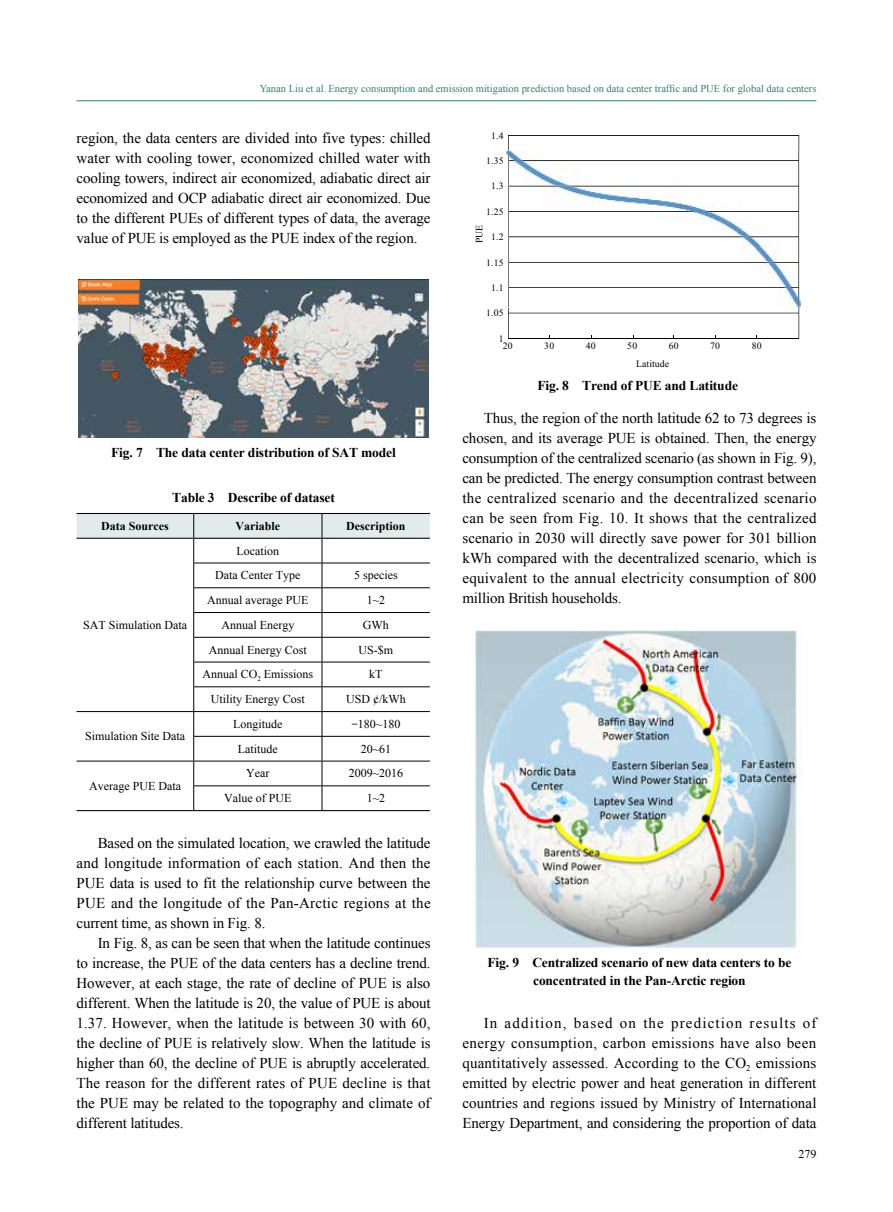
<style>
.page{position:relative;width:893px;height:1212px;background:#fff}
.page>*{position:absolute;margin:0;border:0;box-sizing:border-box;transform-origin:0 0}
.t1{font:15px/20px "Times New Roman";letter-spacing:-.01em;color:#000;text-align:justify}
.t2{font:700 13.5px/18px "Times New Roman";letter-spacing:-.01em;color:#000;text-align:center}
.t3{font:12px/24.8px "Times New Roman";color:#000;text-align:center}
.t4{font:700 12px "Times New Roman";color:#000}
.t5{font:10.5px "Times New Roman";color:#387a73}
.t6{font:9.75px "Times New Roman";letter-spacing:.02em;color:#000}
.s1{font-family:"FZSSJW GB1 0"}
</style>
<div class="page">
<hr style="left:77px;top:100px;width:739px;height:1px;background:#387a73">
<svg style="left:77px;top:513px;width:353px;height:297px"></svg>
<hr style="left:77px;top:538px;width:117px;height:1px;background:#000">
<hr style="left:194px;top:538px;width:128px;height:1px;background:#000">
<hr style="left:322px;top:538px;width:108px;height:1px;background:#000">
<hr style="left:77px;top:810px;width:117px;height:1px;background:#000">
<hr style="left:194px;top:810px;width:128px;height:1px;background:#000">
<hr style="left:322px;top:810px;width:108px;height:1px;background:#000">
<img style="left:79px;top:279px;width:349px;height:158px">
<svg style="left:508px;top:135px;width:291px;height:203px"></svg>
<hr style="left:508px;top:338px;width:291px;height:1px;background:#000">
<img style="left:508px;top:151px;width:291px;height:156px">
<img style="left:476px;top:631px;width:324px;height:316px">
<p class="t5" style="left:260px;top:82px;width:558px">Yanan Liu et al. Energy consumption and emission mitigation prediction based on data center traffic and PUE for global data centers</p>
<p class="t1" style="left:77px;top:128px;width:356px">region, the data centers are divided into five types: chilled water with cooling tower, economized chilled water with cooling towers, indirect air economized, adiabatic direct air economized and OCP adiabatic direct air economized. Due to the different PUEs of different types of data, the average value of PUE is employed as the PUE index of the region.</p>
<p class="t2" style="left:111px;top:443px;width:286px">Fig. 7 The data center distribution of SAT model</p>
<p class="t2" style="left:172px;top:488px;width:164px">Table 3 Describe of dataset</p>
<p class="t4" style="left:101px;top:517px;width:69px">Data Sources</p>
<p class="t4" style="left:236px;top:517px;width:46px">Variable</p>
<p class="t4" style="left:346px;top:517px;width:61px">Description</p>
<p class="t3" style="left:83px;top:612px;width:106px">SAT Simulation Data</p>
<p class="t3" style="left:85px;top:724px;width:102px">Simulation Site Data</p>
<p class="t3" style="left:215px;top:538px;width:87px">Location<br>Data Center Type</p>
<p class="t3" style="left:354px;top:563px;width:45px">5 species</p>
<p class="t3" style="left:207px;top:587px;width:103px">Annual average PUE</p>
<p class="t3" style="left:367px;top:587px;width:20px">1~2</p>
<p class="t3" style="left:221px;top:612px;width:74px">Annual Energy</p>
<p class="t3" style="left:363px;top:612px;width:27px">GWh</p>
<p class="t3" style="left:209px;top:637px;width:99px">Annual Energy Cost</p>
<p class="t3" style="left:359px;top:637px;width:36px">US-$m</p>
<p class="t3" style="left:202px;top:662px;width:112px">Annual CO<sub>2</sub> Emissions</p>
<p class="t3" style="left:369px;top:662px;width:15px">kT</p>
<p class="t3" style="left:211px;top:686px;width:96px">Utility Energy Cost</p>
<p class="t3" style="left:346px;top:686px;width:61px">USD ¢/kWh</p>
<p class="t3" style="left:233px;top:711px;width:51px">Longitude</p>
<p class="t3" style="left:351px;top:711px;width:51px"><span class="s1">-</span>180~180</p>
<p class="t3" style="left:238px;top:736px;width:41px">Latitude</p>
<p class="t3" style="left:361px;top:736px;width:32px">20~61</p>
<p class="t3" style="left:246px;top:761px;width:25px">Year</p>
<p class="t3" style="left:349px;top:761px;width:56px">2009~2016</p>
<p class="t3" style="left:224px;top:785px;width:69px">Value of PUE</p>
<p class="t3" style="left:367px;top:785px;width:20px">1~2</p>
<p class="t1" style="left:77px;top:833px;width:356px;text-indent:21px">Based on the simulated location, we crawled the latitude and longitude information of each station. And then the PUE data is used to fit the relationship curve between the PUE and the longitude of the Pan-Arctic regions at the current time, as shown in Fig. 8.</p>
<p class="t1" style="left:77px;top:933px;width:356px;text-indent:21px">In Fig. 8, as can be seen that when the latitude continues to increase, the PUE of the data centers has a decline trend.<br>However, at each stage, the rate of decline of PUE is also different. When the latitude is 20, the value of PUE is about 1.37. However, when the latitude is between 30 with 60, the decline of PUE is relatively slow. When the latitude is higher than 60, the decline of PUE is abruptly accelerated.<br>The reason for the different rates of PUE decline is that the PUE may be related to the topography and climate of different latitudes.</p>
<p class="t3" style="left:89px;top:773px;width:93px">Average PUE Data</p>
<p class="t6" style="left:491px;top:129px;width:14px">1.4</p>
<p class="t6" style="left:486px;top:154px;width:19px">1.35</p>
<p class="t6" style="left:491px;top:180px;width:14px">1.3</p>
<p class="t6" style="left:486px;top:205px;width:19px">1.25</p>
<p class="t6" style="left:473px;top:243px;width:20px;rotate:-90deg">PUE</p>
<p class="t6" style="left:491px;top:230px;width:14px">1.2</p>
<p class="t6" style="left:486px;top:256px;width:19px">1.15</p>
<p class="t6" style="left:491px;top:281px;width:14px">1.1</p>
<p class="t6" style="left:486px;top:307px;width:19px">1.05</p>
<p class="t6" style="left:499px;top:332px;width:6px">1</p>
<p class="t6" style="left:503px;top:340px;width:11px">20</p>
<p class="t6" style="left:544px;top:340px;width:11px">30</p>
<p class="t6" style="left:586px;top:340px;width:11px">40</p>
<p class="t6" style="left:627px;top:340px;width:11px">50</p>
<p class="t6" style="left:669px;top:340px;width:11px">60</p>
<p class="t6" style="left:710px;top:340px;width:11px">70</p>
<p class="t6" style="left:752px;top:340px;width:11px">80</p>
<p class="t6" style="left:636px;top:357px;width:35px">Latitude</p>
<p class="t2" style="left:537px;top:376px;width:202px">Fig. 8 Trend of PUE and Latitude</p>
<p class="t1" style="left:462px;top:408px;width:356px;text-indent:21px">Thus, the region of the north latitude 62 to 73 degrees is chosen, and its average PUE is obtained. Then, the energy consumption of the centralized scenario (as shown in Fig. 9), can be predicted. The energy consumption contrast between the centralized scenario and the decentralized scenario can be seen from Fig. 10. It shows that the centralized scenario in 2030 will directly save power for 301 billion kWh compared with the decentralized scenario, which is equivalent to the annual electricity consumption of 800 million British households.</p>
<p class="t2" style="left:487px;top:953px;width:305px">Fig. 9 Centralized scenario of new data centers to be concentrated in the Pan-Arctic region</p>
<p class="t1" style="left:462px;top:1012px;width:356px;text-indent:21px">In addition, based on the prediction results of energy consumption, carbon emissions have also been quantitatively assessed. According to the CO<sub>2</sub> emissions emitted by electric power and heat generation in different countries and regions issued by Ministry of International Energy Department, and considering the proportion of data</p>
<p class="t3" style="left:798px;top:1141px;width:19px">279</p>
</div>
